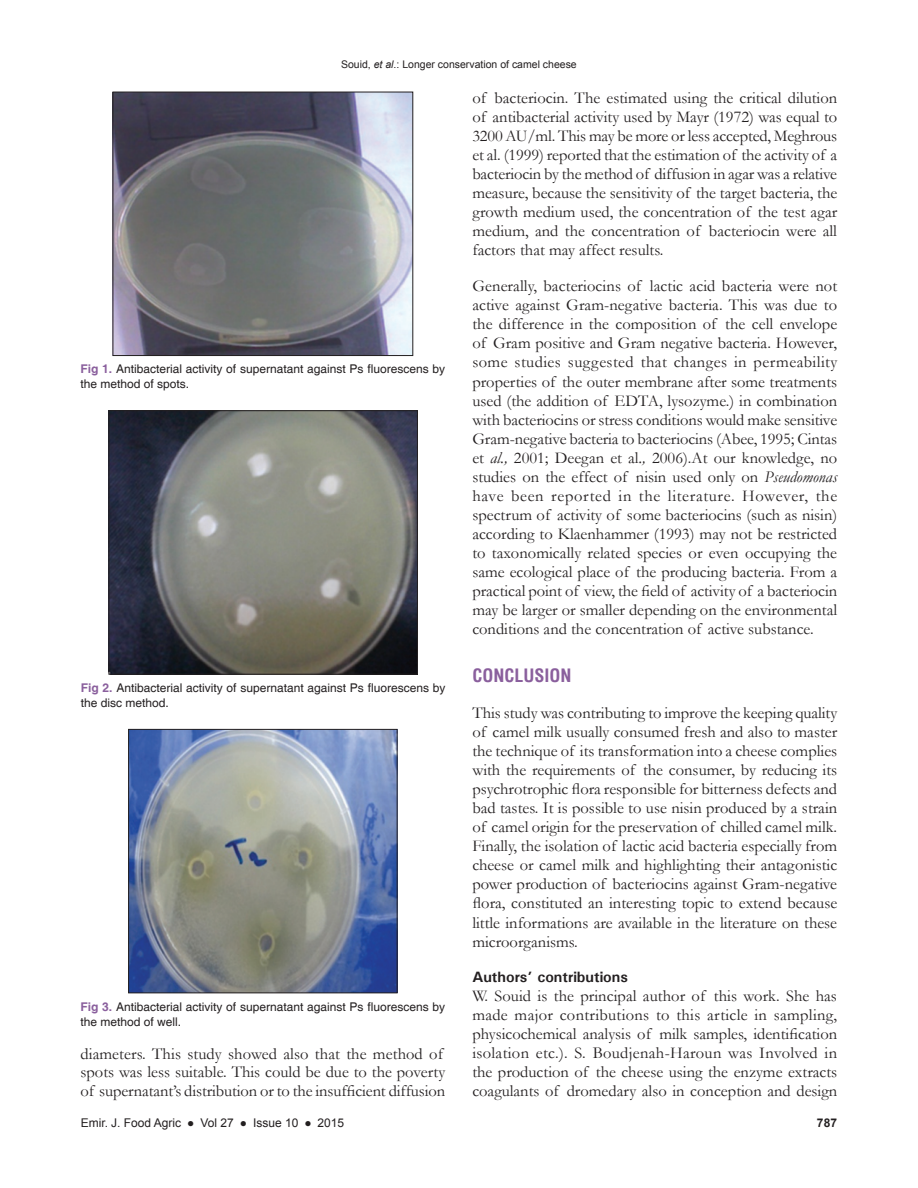
<style>
.page{position:relative;width:918px;height:1188px;background:#fff}
.page>*{position:absolute;margin:0;border:0;box-sizing:border-box;transform-origin:0 0}
.t1{font:700 condensed 18px "Helvetica";color:#8a5f9d}
.t2{font:16.5px/19px "Garamond";color:#231f20;text-align:justify}
.t3{font:700 15px "Univers";color:#231f20}
.t4{font:12px/15px "Helvetica";color:#231f20}
.t5{font:12px "Arial";color:#231f20}
.t6{font:700 12px "Arial";color:#231f20}
.t7{font:10.5px "Arial";color:#231f20}
.s1{font-style:italic}
.s2{font-weight:700;color:#8a5f9d}
</style>
<div class="page">
<img style="left:115px;top:94px;width:296px;height:260px">
<div style="left:113px;top:92px;width:300px;height:264px;border:1px solid #231f20"></div>
<img style="left:111px;top:413px;width:305px;height:259px">
<div style="left:109px;top:411px;width:309px;height:263px;border:1px solid #231f20"></div>
<img style="left:130px;top:731px;width:265px;height:260px">
<div style="left:128px;top:729px;width:269px;height:264px;border:1px solid #231f20"></div>
<p class="t7" style="left:341px;top:59px;width:237px">Souid, <span class="s1">et al</span>.: Longer conservation of camel cheese</p>
<p class="t4" style="left:81px;top:362px;width:366px"><span class="s2">Fig 1.</span> Antibacterial activity of supernatant against Ps fluorescens by the method of spots.</p>
<p class="t4" style="left:81px;top:680px;width:366px"><span class="s2">Fig 2.</span> Antibacterial activity of supernatant against Ps fluorescens by the disc method.</p>
<p class="t4" style="left:81px;top:999px;width:366px"><span class="s2">Fig 3.</span> Antibacterial activity of supernatant against Ps fluorescens by the method of well.</p>
<p class="t2" style="left:81px;top:1044px;width:366px;text-align:left">diameters. This study showed also that the method of spots was less suitable. This could be due to the poverty of supernatant’s distribution or to the insufficient diffusion</p>
<p class="t2" style="left:472px;top:88px;width:366px">of bacteriocin. The estimated using the critical dilution of antibacterial activity used by Mayr (1972) was equal to 3200 AU/ml. This may be more or less accepted, Meghrous et al. (1999) reported that the estimation of the activity of a bacteriocin by the method of diffusion in agar was a relative measure, because the sensitivity of the target bacteria, the growth medium used, the concentration of the test agar medium, and the concentration of bacteriocin were all factors that may affect results.</p>
<p class="t2" style="left:472px;top:277px;width:366px">Generally, bacteriocins of lactic acid bacteria were not active against Gram-negative bacteria. This was due to the difference in the composition of the cell envelope of Gram positive and Gram negative bacteria. However, some studies suggested that changes in permeability properties of the outer membrane after some treatments used (the addition of EDTA, lysozyme.) in combination with bacteriocins or stress conditions would make sensitive Gram-negative bacteria to bacteriocins (Abee, 1995; Cintas et <span class="s1">al.,</span> 2001; Deegan et al<span class="s1">.,</span> 2006).At our knowledge, no studies on the effect of nisin used only on <span class="s1">Pseudomonas </span>have been reported in the literature. However, the spectrum of activity of some bacteriocins (such as nisin) according to Klaenhammer (1993) may not be restricted to taxonomically related species or even occupying the same ecological place of the producing bacteria. From a practical point of view, the field of activity of a bacteriocin may be larger or smaller depending on the environmental conditions and the concentration of active substance.</p>
<p class="t1" style="left:472px;top:664px;width:101px">CONCLUSION</p>
<p class="t2" style="left:472px;top:704px;width:366px">This study was contributing to improve the keeping quality of camel milk usually consumed fresh and also to master the technique of its transformation into a cheese complies with the requirements of the consumer, by reducing its psychrotrophic flora responsible for bitterness defects and bad tastes. It is possible to use nisin produced by a strain of camel origin for the preservation of chilled camel milk.<br>Finally, the isolation of lactic acid bacteria especially from cheese or camel milk and highlighting their antagonistic power production of bacteriocins against Gram-negative flora, constituted an interesting topic to extend because little informations are available in the literature on these microorganisms.</p>
<p class="t3" style="left:472px;top:967px;width:157px">Authors’ contributions</p>
<p class="t2" style="left:472px;top:987px;width:366px">W. Souid is the principal author of this work. She has made major contributions to this article in sampling, physicochemical analysis of milk samples, identification isolation etc.). S. Boudjenah-Haroun was Involved in the production of the cheese using the enzyme extracts coagulants of dromedary also in conception and design</p>
<p class="t5" style="left:81px;top:1116px;width:265px">Emir. J. Food Agric ● Vol 27 ● Issue 10 ● 2015</p>
<p class="t6" style="left:817px;top:1116px;width:22px">787</p>
</div>
